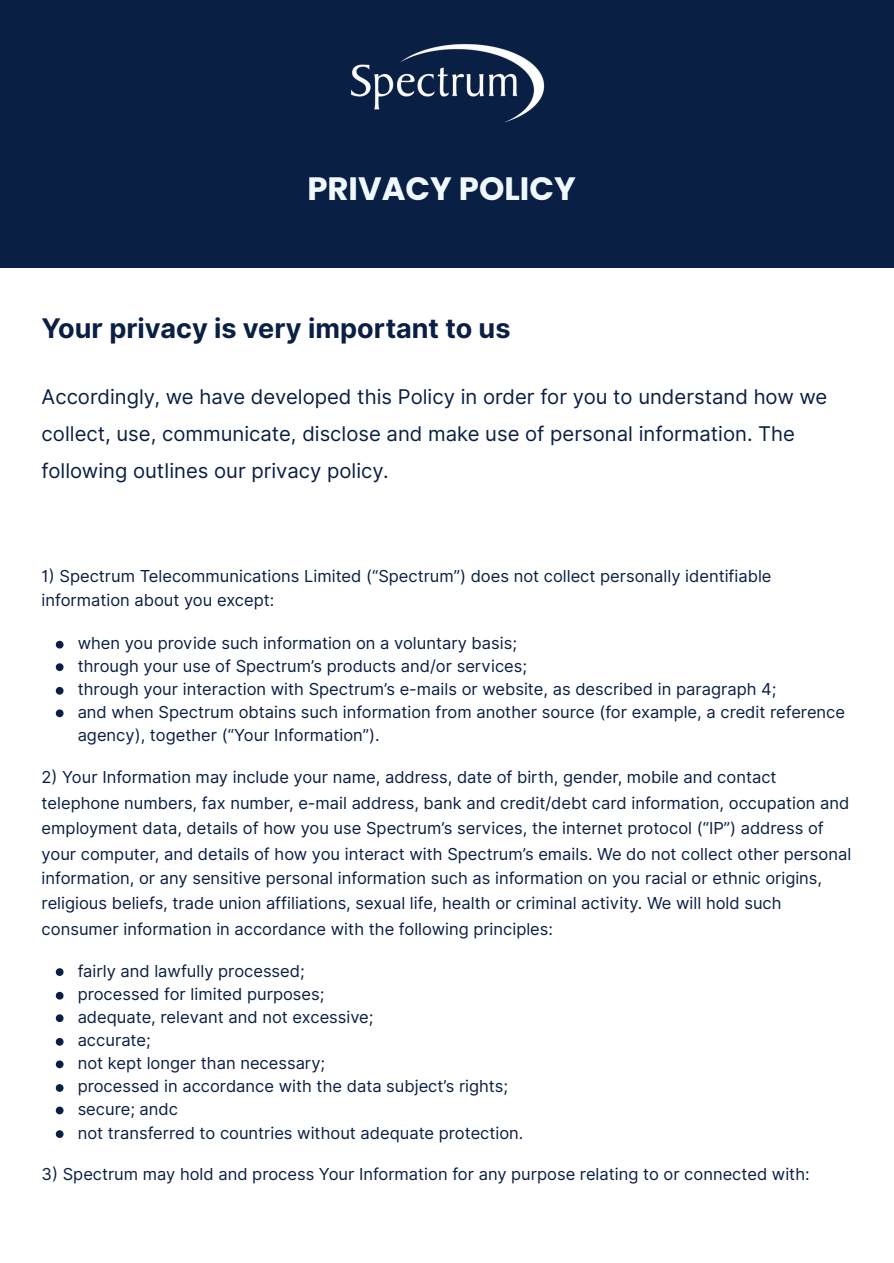
<style>
.page{position:relative;width:894px;height:1263px;background:#fff}
.page>*{position:absolute;margin:0;border:0;box-sizing:border-box;transform-origin:0 0}
.t1{font:700 32.4px "Poppins";color:#f0f8ff}
.t2{font:700 27px "Inter";color:#0a1f44}
.t3{font:20.25px/37.2px "Inter";color:#0a1f44}
.t4{font:16.5px/25.3px "Inter";color:#0a1f44}
</style>
<div class="page">
<svg style="left:56px;top:641px;width:7px;height:7px"></svg>
<svg style="left:56px;top:663px;width:7px;height:8px"></svg>
<svg style="left:56px;top:687px;width:7px;height:8px"></svg>
<svg style="left:56px;top:709px;width:7px;height:8px"></svg>
<svg style="left:56px;top:968px;width:7px;height:8px"></svg>
<svg style="left:56px;top:992px;width:7px;height:7px"></svg>
<svg style="left:56px;top:1014px;width:7px;height:8px"></svg>
<svg style="left:56px;top:1038px;width:7px;height:8px"></svg>
<svg style="left:56px;top:1060px;width:7px;height:8px"></svg>
<svg style="left:56px;top:1084px;width:7px;height:8px"></svg>
<svg style="left:56px;top:1107px;width:7px;height:7px"></svg>
<svg style="left:56px;top:1130px;width:7px;height:8px"></svg>
<div style="left:0;top:0;width:893px;height:268px;background:#0a1f44"></div>
<img style="left:351px;top:44px;width:194px;height:79px">
<p class="t1" style="left:307px;top:166px;width:270px">PRIVACY POLICY</p>
<h1 class="t2" style="left:42px;top:312px;width:470px">Your privacy is very important to us</h1>
<p class="t3" style="left:42px;top:378px;width:787px">Accordingly, we have developed this Policy in order for you to understand how we collect, use, communicate, disclose and make use of personal information. The following outlines our privacy policy.</p>
<p class="t4" style="left:42px;top:563px;width:731px;line-height:24.8px">1) Spectrum Telecommunications Limited (“Spectrum”) does not collect personally identifiable information about you except:</p>
<p class="t4" style="left:78px;top:630px;width:440px">when you provide such information on a voluntary basis;</p>
<p class="t4" style="left:78px;top:653px;width:451px">through your use of Spectrum’s products and/or services;</p>
<p class="t4" style="left:78px;top:677px;width:700px">through your interaction with Spectrum’s e-mails or website, as described in paragraph 4;</p>
<p class="t4" style="left:78px;top:700px;width:768px;line-height:23.7px">and when Spectrum obtains such information from another source (for example, a credit reference agency), together (“Your Information”).</p>
<p class="t4" style="left:42px;top:764px;width:810px">2) Your Information may include your name, address, date of birth, gender, mobile and contact telephone numbers, fax number, e-mail address, bank and credit/debt card information, occupation and employment data, details of how you use Spectrum’s services, the internet protocol (“IP”) address of your computer, and details of how you interact with Spectrum’s emails. We do not collect other personal information, or any sensitive personal information such as information on you racial or ethnic origins, religious beliefs, trade union affiliations, sexual life, health or criminal activity. We will hold such consumer information in accordance with the following principles:</p>
<p class="t4" style="left:78px;top:958px;width:228px">fairly and lawfully processed;</p>
<p class="t4" style="left:78px;top:981px;width:248px">processed for limited purposes;</p>
<p class="t4" style="left:78px;top:1004px;width:297px">adequate, relevant and not excessive;</p>
<p class="t4" style="left:78px;top:1028px;width:75px">accurate;</p>
<p class="t4" style="left:78px;top:1050px;width:249px">not kept longer than necessary;</p>
<p class="t4" style="left:78px;top:1074px;width:431px">processed in accordance with the data subject’s rights;</p>
<p class="t4" style="left:78px;top:1096px;width:102px">secure; andc</p>
<p class="t4" style="left:78px;top:1120px;width:447px">not transferred to countries without adequate protection.</p>
<p class="t4" style="left:42px;top:1161px;width:769px">3) Spectrum may hold and process Your Information for any purpose relating to or connected with:</p>
</div>
